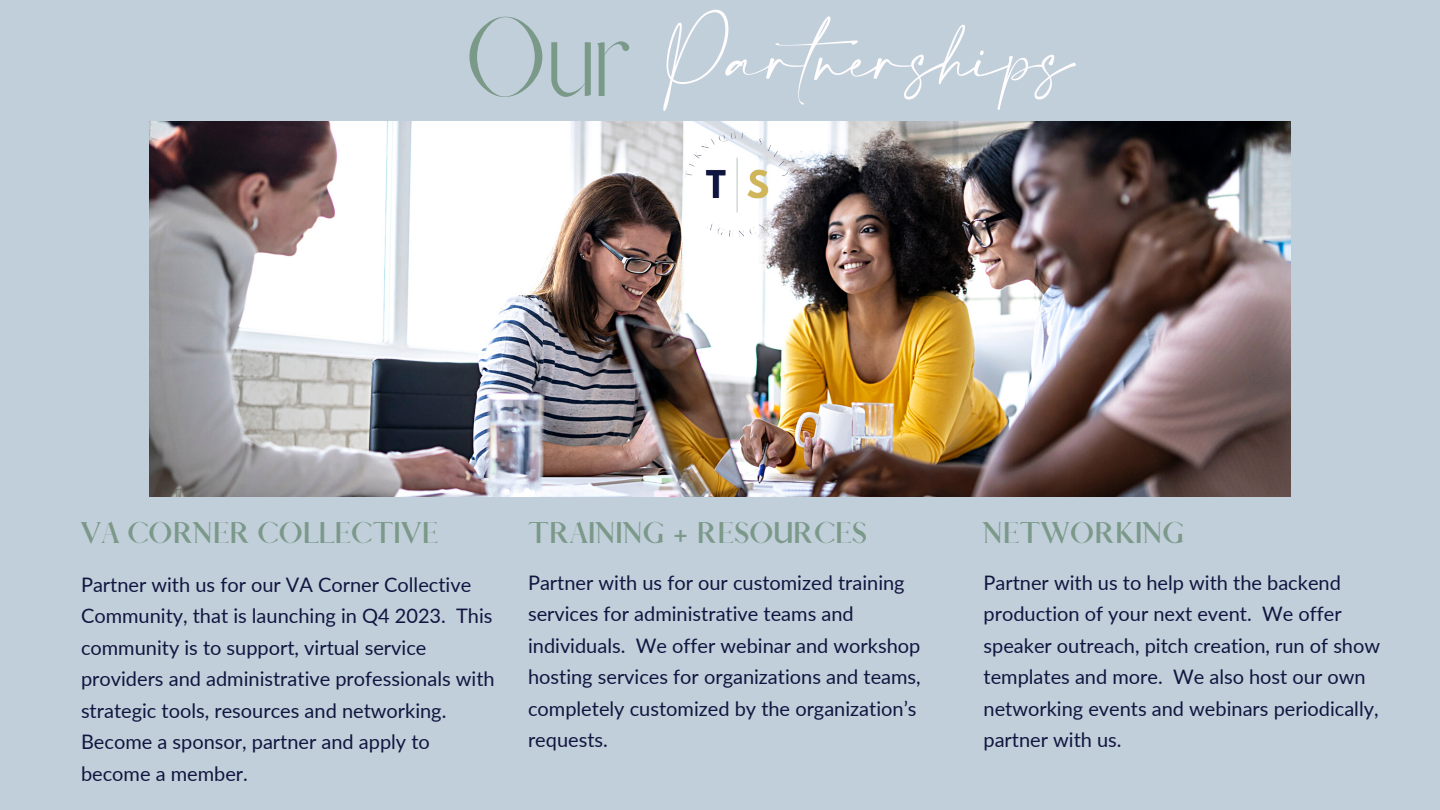
<style>
.page{position:relative;width:1440px;height:810px;background:#c1cfda}
.page>*{position:absolute;margin:0;border:0;box-sizing:border-box;transform-origin:0 0}
.t1{font:101px "Afrah";color:#7b9988}
.t2{font:51px "Amalfi Coast";color:#fffdfe}
.t3{font:700 27px "Afrah";color:#7b9988}
.t4{font:20px/31.5px "Lato";color:#111640}
</style>
<div class="page">
<img style="left:150px;top:121px;width:1140px;height:375px">
<img style="left:681px;top:122px;width:119px;height:179px">
<p class="t1" style="left:464px;top:-6px;width:168px">Our</p>
<p class="t2" style="left:665px;top:31px;width:410px">Partnerships</p>
<p class="t3" style="left:81px;top:516px;width:359px">VA CORNER COLLECTIVE</p>
<p class="t3" style="left:984px;top:516px;width:202px">NETWORKING</p>
<p class="t4" style="left:984px;top:566px;width:398px">Partner with us to help with the backend production of your next event. We offer speaker outreach, pitch creation, run of show templates and more. We also host our own networking events and webinars periodically, partner with us.</p>
<p class="t3" style="left:528px;top:516px;width:341px">TRAINING + RESOURCES</p>
<p class="t4" style="left:528px;top:566px;width:394px">Partner with us for our customized training services for administrative teams and individuals. We offer webinar and workshop hosting services for organizations and teams, completely customized by the organization’s requests.</p>
<p class="t4" style="left:81px;top:568px;width:415px">Partner with us for our VA Corner Collective Community, that is launching in Q4 2023. This community is to support, virtual service providers and administrative professionals with strategic tools, resources and networking.<br>Become a sponsor, partner and apply to become a member.</p>
</div>
